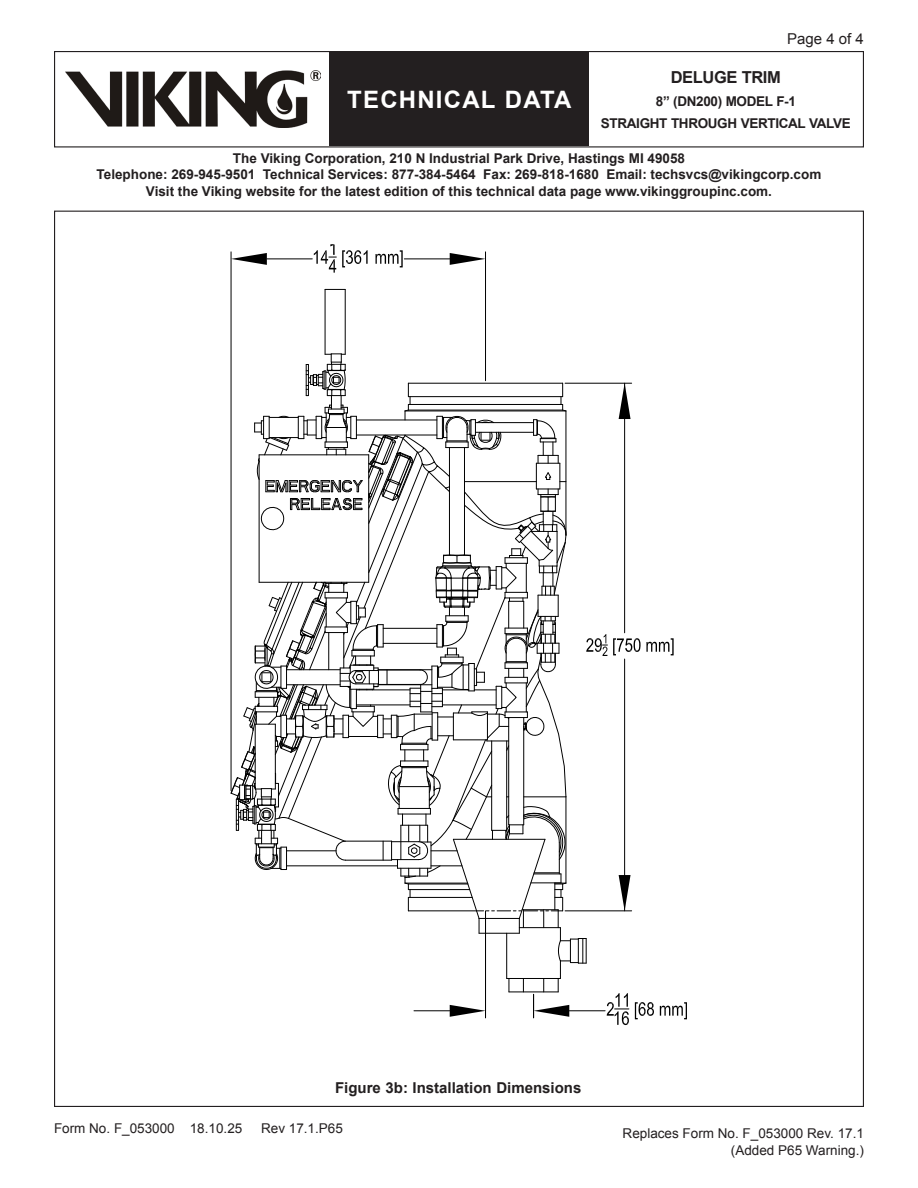
<style>
.page{position:relative;width:918px;height:1188px;background:#fff}
.page>*{position:absolute;margin:0;border:0;box-sizing:border-box;transform-origin:0 0}
.t1{font:700 24px "Arial";letter-spacing:.05em;color:#fff}
.t2{font:700 16.5px "Arial";letter-spacing:-.025em;color:#231f20}
.Figure_Title{font:700 15px "Arial";color:#231f20}
.t3{font:15px "Arial";color:#231f20}
.t4{font:700 13.5px/16.2px "Arial";color:#231f20;text-align:center}
.Page__Right{font:13.5px/16.5px "Arial";color:#231f20;text-align:right}
.t5{font:700 13.5px/22.8px "Arial";letter-spacing:-.025em;color:#231f20;text-align:center}
</style>
<div class="page">
<div style="left:54px;top:51px;width:810px;height:96px;border:1px solid #231f20"></div>
<div style="left:329px;top:52px;width:260px;height:94px;background:#231f20"></div>
<img style="left:65px;top:70px;width:256px;height:57px">
<hr style="left:325px;top:289px;width:1px;height:65px;background:#000">
<hr style="left:345px;top:289px;width:1px;height:65px;background:#000">
<svg style="left:326px;top:289px;width:19px;height:1px"></svg>
<hr style="left:231px;top:252px;width:1px;height:539px;background:#000">
<hr style="left:485px;top:252px;width:1px;height:129px;background:#000">
<hr style="left:267px;top:259px;width:45px;height:1px;background:#000">
<hr style="left:404px;top:259px;width:46px;height:1px;background:#000">
<svg style="left:231px;top:253px;width:36px;height:12px"></svg>
<svg style="left:450px;top:253px;width:35px;height:12px"></svg>
<svg style="left:314px;top:244px;width:22px;height:29px"></svg>
<svg style="left:342px;top:250px;width:26px;height:17px"></svg>
<svg style="left:376px;top:250px;width:27px;height:17px"></svg>
<svg style="left:231px;top:354px;width:456px;height:672px"></svg>
<h1 class="t1" style="left:347px;top:84px;width:226px">TECHNICAL DATA</h1>
<p class="t3" style="left:787px;top:29px;width:78px">Page 4 of 4</p>
<p class="t2" style="left:671px;top:66px;width:112px">DELUGE TRIM</p>
<p class="t5" style="left:601px;top:90px;width:251px">8” (DN200) MODEL F-1<br>STRAIGHT THROUGH VERTICAL VALVE</p>
<p class="t4" style="left:97px;top:151px;width:726px">The Viking Corporation, 210 N Industrial Park Drive, Hastings MI 49058<br>Telephone: 269-945-9501 Technical Services: 877-384-5464 Fax: 269-818-1680 Email: techsvcs@vikingcorp.com<br>Visit the Viking website for the latest edition of this technical data page www.vikinggroupinc.com.</p>
<p class="Figure_Title" style="left:335px;top:1078px;width:248px">Figure 3b: Installation Dimensions</p>
<p class="Page__Right" style="left:54px;top:1120px;width:190px">Form No. F_053000 18.10.25</p>
<p class="Page__Right" style="left:261px;top:1120px;width:83px">Rev 17.1.P65</p>
<p class="Page__Right" style="left:623px;top:1125px;width:243px">Replaces Form No. F_053000 Rev. 17.1 (Added P65 Warning.)</p>
</div>
